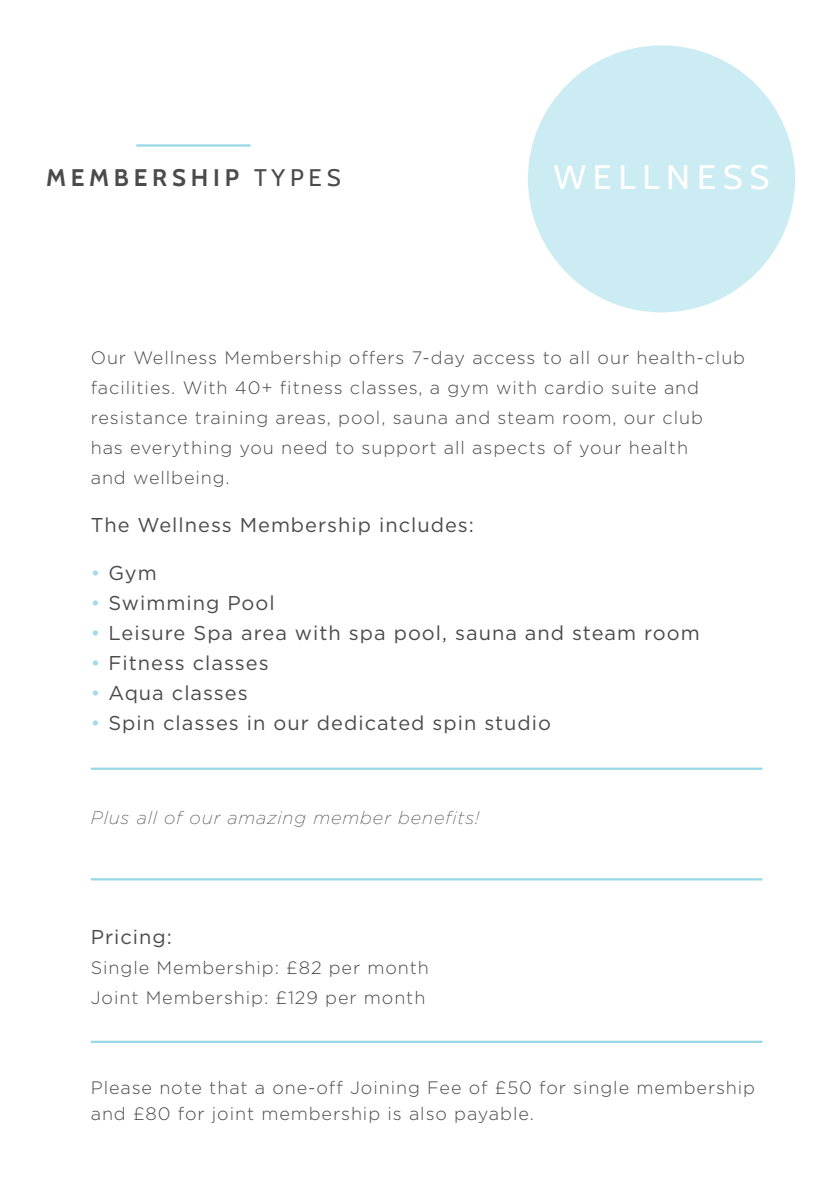
<style>
.page{position:relative;width:840px;height:1191px;background:#fff}
.page>*{position:absolute;margin:0;border:0;box-sizing:border-box;transform-origin:0 0}
.t1{font:34px "Cabin";letter-spacing:.2em;color:#fff}
.t2{font:700 24px "Cabin";letter-spacing:.2em;color:#4a4b4a}
.t3{font:20px "Gotham";letter-spacing:.05em;color:#4a4b4a}
.t4{font:300 18px/30px "Gotham";letter-spacing:.05em;color:#4a4b4a}
.t5{font:italic 200 18px "Gotham";letter-spacing:.05em;color:#4a4b4a}
.s1{font-weight:400}
.s2{color:#a3dce9}
</style>
<div class="page">
<div style="left:527px;top:45px;width:267px;height:267px;background:#ccecf3;border-radius:50%"></div>
<hr style="left:136px;top:144px;width:114px;height:3px;background:#99d8e7">
<hr style="left:91px;top:878px;width:671px;height:2px;background:#99d8e7">
<hr style="left:91px;top:1040px;width:671px;height:3px;background:#99d8e7">
<hr style="left:91px;top:767px;width:671px;height:3px;background:#99d8e7">
<h2 class="t2" style="left:46px;top:159px;width:296px">MEMBERSHIP <span class="s1">TYPES</span></h2>
<h1 class="t1" style="left:553px;top:150px;width:217px">WELLNESS</h1>
<p class="t4" style="left:91px;top:342px;width:655px">Our Wellness Membership offers 7-day access to all our health-club facilities. With 40+ fitness classes, a gym with cardio suite and resistance training areas, pool, sauna and steam room, our club<br>has everything you need to support all aspects of your health<br>and wellbeing.</p>
<p class="t3" style="left:91px;top:512px;width:384px">The Wellness Membership includes:</p>
<p class="t3" style="left:91px;top:560px;width:67px"><span class="s2">•</span> Gym</p>
<p class="t3" style="left:91px;top:590px;width:185px"><span class="s2">•</span> Swimming Pool</p>
<p class="t3" style="left:91px;top:620px;width:610px"><span class="s2">•</span> Leisure Spa area with spa pool, sauna and steam room</p>
<p class="t3" style="left:91px;top:650px;width:179px"><span class="s2">•</span> Fitness classes</p>
<p class="t3" style="left:91px;top:680px;width:158px"><span class="s2">•</span> Aqua classes</p>
<p class="t3" style="left:91px;top:710px;width:461px"><span class="s2">•</span> Spin classes in our dedicated spin studio</p>
<p class="t5" style="left:91px;top:806px;width:389px">Plus all of our amazing member benefits!</p>
<p class="t3" style="left:91px;top:924px;width:83px">Pricing:</p>
<p class="t4" style="left:91px;top:952px;width:339px">Single Membership: £82 per month<br>Joint Membership: £129 per month</p>
<p class="t4" style="left:91px;top:1074px;width:665px;line-height:26px">Please note that a one-off Joining Fee of £50 for single membership and £80 for joint membership is also payable.</p>
</div>
